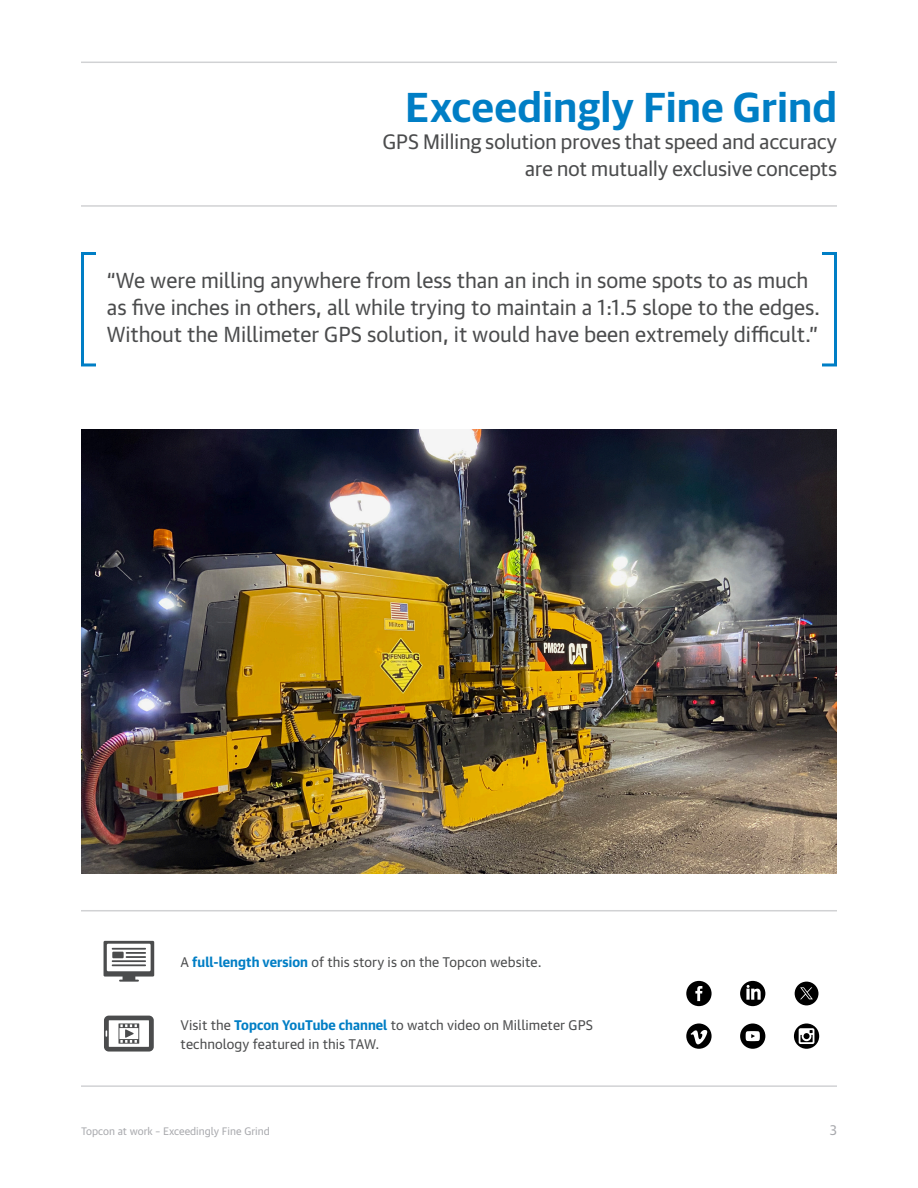
<style>
.page{position:relative;width:918px;height:1188px;background:#fff}
.page>*{position:absolute;margin:0;border:0;box-sizing:border-box;transform-origin:0 0}
.t1{font:600 42px "Guardian Sans LC";letter-spacing:.015em;color:#007ec5}
.t2{font:21px/27px "Guardian Text Sans LC";letter-spacing:-.005em;color:#4b4c4d}
.Paragraph_Intro_Text{font:21px/27px "Guardian Sans LC";letter-spacing:.01em;color:#4b4c4d;text-align:right}
.Paragraph_1{font:13.5px/19.5px "Guardian Text Sans LC";letter-spacing:.005em;color:#4b4c4d}
.t3{font:13.5px "Guardian Text Sans LC";color:#a8a9ad}
.t4{font:10.5px "Guardian Text Sans LC";color:#a8a9ad}
.s1{font-weight:700;color:#007ec5}
</style>
<div class="page">
<img style="left:81px;top:430px;width:756px;height:443px">
<hr style="left:81px;top:1085px;width:756px;height:2px;background:#d1d2d4">
<svg style="left:686px;top:981px;width:26px;height:25px"></svg>
<svg style="left:740px;top:981px;width:25px;height:25px"></svg>
<div style="left:795px;top:982px;width:23px;height:23px;background:#000;border-radius:50%"></div>
<svg style="left:800px;top:987px;width:13px;height:12px"></svg>
<svg style="left:794px;top:1024px;width:25px;height:25px"></svg>
<svg style="left:686px;top:1024px;width:26px;height:25px"></svg>
<svg style="left:740px;top:1024px;width:25px;height:25px"></svg>
<hr style="left:81px;top:910px;width:756px;height:1px;background:#d1d2d4">
<svg style="left:104px;top:1016px;width:50px;height:36px"></svg>
<svg style="left:104px;top:941px;width:50px;height:41px"></svg>
<hr style="left:112px;top:948px;width:34px;height:2px;background:#4b4c4d">
<hr style="left:126px;top:952px;width:20px;height:2px;background:#4b4c4d">
<hr style="left:126px;top:956px;width:20px;height:2px;background:#4b4c4d">
<hr style="left:112px;top:960px;width:34px;height:2px;background:#4b4c4d">
<div style="left:112px;top:952px;width:12px;height:6px;background:#4b4c4d"></div>
<hr style="left:112px;top:964px;width:34px;height:2px;background:#4b4c4d">
<hr style="left:81px;top:62px;width:756px;height:1px;background:#d1d2d4">
<hr style="left:81px;top:205px;width:756px;height:2px;background:#d1d2d4">
<div style="left:81px;top:252px;width:17px;height:114px;border:3px solid #007ec5"></div>
<div style="left:820px;top:252px;width:17px;height:114px;border:3px solid #007ec5"></div>
<p class="t1" style="left:406px;top:77px;width:433px">Exceedingly Fine Grind</p>
<p class="Paragraph_Intro_Text" style="left:383px;top:127px;width:456px">GPS Milling solution proves that speed and accuracy are not mutually exclusive concepts</p>
<p class="t2" style="left:107px;top:265px;width:715px">“We were milling anywhere from less than an inch in some spots to as much as five inches in others, all while trying to maintain a 1:1.5 slope to the edges.<br>Without the Millimeter GPS solution, it would have been extremely difficult.”</p>
<p class="Paragraph_1" style="left:181px;top:951px;width:363px">A <span class="s1">full-length version</span> of this story is on the Topcon website.</p>
<p class="Paragraph_1" style="left:181px;top:1014px;width:414px">Visit the <span class="s1">Topcon YouTube channel</span> to watch video on Millimeter GPS technology featured in this TAW.</p>
<p class="t4" style="left:81px;top:1123px;width:190px">Topcon at work – Exceedingly Fine Grind</p>
<p class="t3" style="left:830px;top:1119px;width:9px">3</p>
</div>
